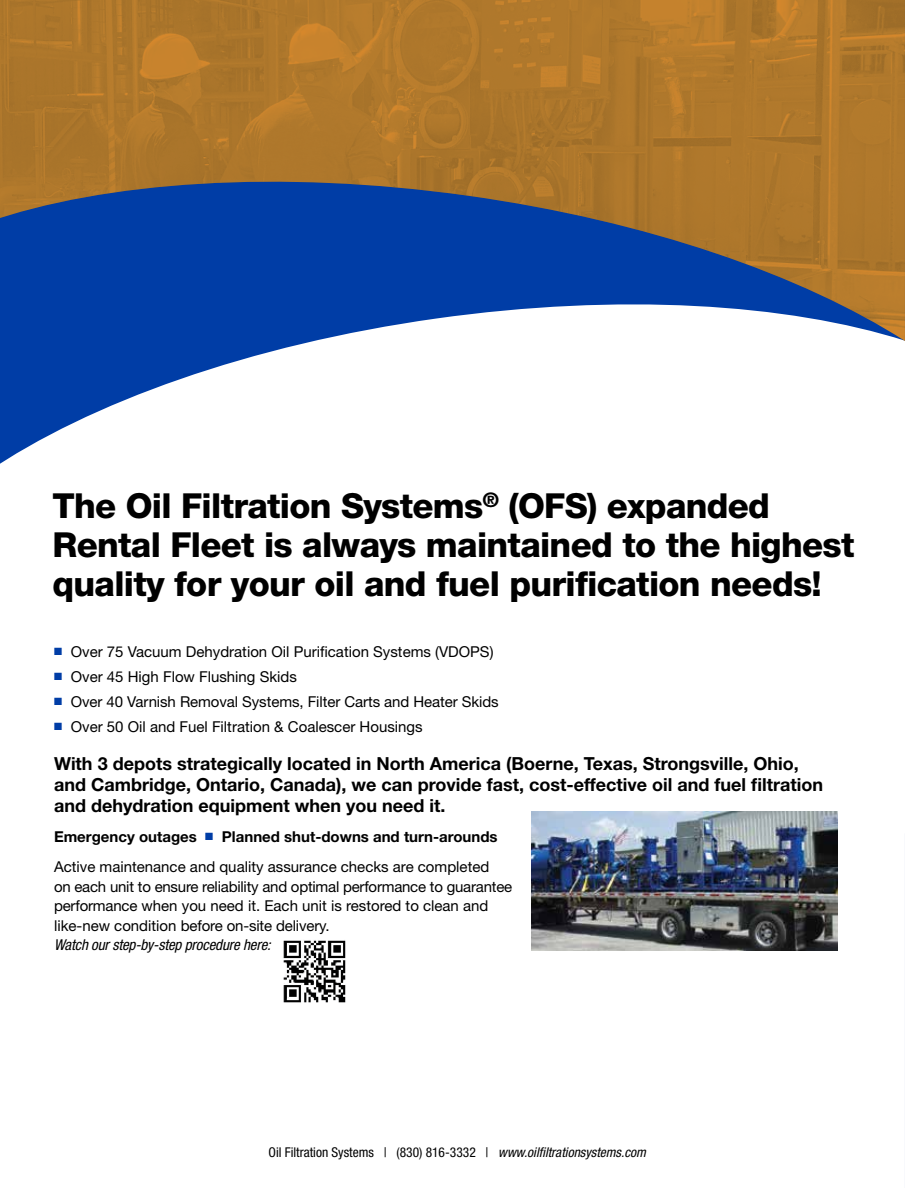
<style>
.page{position:relative;width:905px;height:1188px;background:#fff}
.page>*{position:absolute;margin:0;border:0;box-sizing:border-box;transform-origin:0 0}
.t1{font:800 34.5px/39px "Helvetica Neue LT Std";letter-spacing:-.02em;color:#000}
.t2{font:700 18px/21px "Helvetica Neue LT Std";color:#000}
.t3{font:15px/19.5px "Helvetica Neue LT Std";color:#000}
.t4{font:italic condensed 15px "Helvetica Neue LT Std";letter-spacing:-.01em;color:#000}
.t5{font:condensed 13.5px "Helvetica Neue LT Std";color:#000}
.s1{color:#003da6}
.s2{font-weight:700}
.s3{font-style:italic}
</style>
<div class="page">
<svg style="left:0;top:341px;width:314px;height:123px"></svg>
<img style="left:283px;top:940px;width:63px;height:63px">
<img style="left:531px;top:812px;width:306px;height:139px">
<img style="left:0;top:0;width:904px;height:341px">
<svg style="left:904px;top:0;width:1px;height:341px"></svg>
<h1 class="t1" style="left:52px;top:486px;width:803px">The Oil Filtration Systems<sup>®</sup> (OFS) expanded<br>Rental Fleet is always maintained to the highest quality for your oil and fuel purification needs!</h1>
<p class="t3" style="left:54px;top:641px;width:441px"><span class="s1">■</span> Over 75 Vacuum Dehydration Oil Purification Systems (VDOPS)</p>
<p class="t3" style="left:54px;top:666px;width:244px"><span class="s1">■</span> Over 45 High Flow Flushing Skids</p>
<p class="t3" style="left:54px;top:691px;width:446px"><span class="s1">■</span> Over 40 Varnish Removal Systems, Filter Carts and Heater Skids</p>
<p class="t3" style="left:54px;top:716px;width:370px"><span class="s1">■</span> Over 50 Oil and Fuel Filtration &amp; Coalescer Housings</p>
<p class="t2" style="left:54px;top:753px;width:770px">With 3 depots strategically located in North America (Boerne, Texas, Strongsville, Ohio, and Cambridge, Ontario, Canada), we can provide fast, cost-effective oil and fuel filtration and dehydration equipment when you need it.</p>
<p class="t3" style="left:54px;top:821px;width:445px;line-height:30.3px"><span class="s2">Emergency outages</span> <span class="s1">■</span> <span class="s2">Planned shut-downs and turn-arounds<br></span>Active maintenance and quality assurance checks are completed</p>
<p class="t3" style="left:54px;top:877px;width:459px">on each unit to ensure reliability and optimal performance to guarantee performance when you need it. Each unit is restored to clean and like-new condition before on-site delivery.</p>
<p class="t4" style="left:54px;top:936px;width:218px">Watch our step-by-step procedure here:</p>
<p class="t5" style="left:269px;top:1144px;width:379px">Oil Filtration Systems | (830) 816-3332 | <span class="s3">www.oilfiltrationsystems.com</span></p>
</div>
